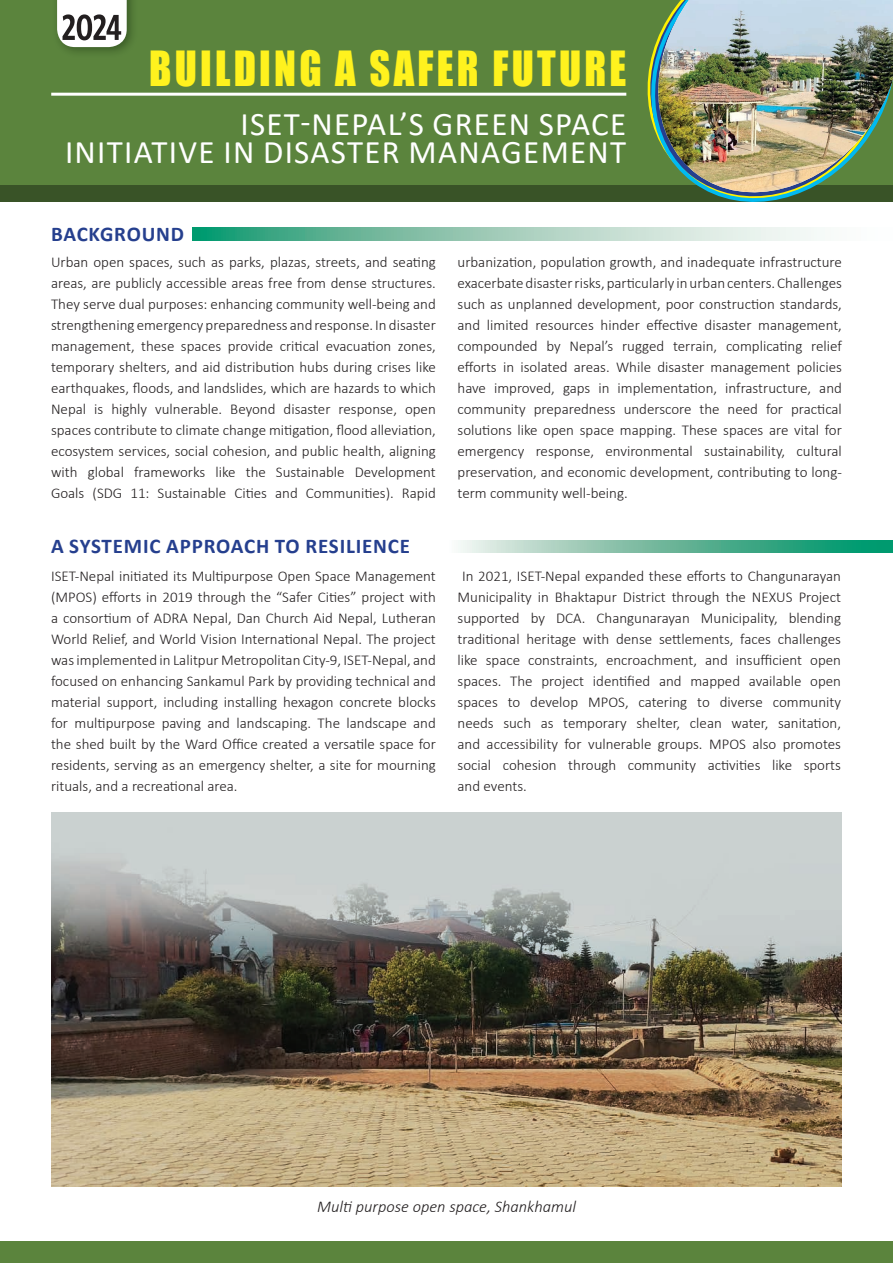
<style>
.page{position:relative;width:893px;height:1263px;background:#fff}
.page>*{position:absolute;margin:0;border:0;box-sizing:border-box;transform-origin:0 0}
.t1{font:44.55px "Impact";letter-spacing:.08em;color:#fff21e;scale:.91 1}
.t2{font:33px/28.5px "Calibri";letter-spacing:.04em;color:#fff;text-align:right}
.t3{font:700 21px "Calibri";letter-spacing:.04em;color:#253f8e}
.t4{font:italic 300 16.5px "Calibri";color:#231f20}
.t5{font:300 15px/21px "Calibri";color:#231f20;text-align:justify}
</style>
<div class="page">
<svg style="left:192px;top:228px;width:625px;height:13px;background:#97cbb7"></svg>
<svg style="left:458px;top:540px;width:435px;height:13px;background:#6aba9f"></svg>
<div style="left:0;top:167px;width:893px;height:35px;background:#395327"></div>
<div style="left:0;top:1241px;width:893px;height:22px;background:#5b843d"></div>
<div style="left:0;top:0;width:893px;height:184px;background:#5b843d"></div>
<img style="left:645px;top:0;width:248px;height:198px">
<hr style="left:51px;top:93px;width:575px;height:3px;background:#fff">
<img style="left:51px;top:813px;width:791px;height:373px">
<svg style="left:57px;top:0;width:70px;height:47px;background:#c3c4c2"></svg>
<h1 class="t1" style="left:149px;top:34px;width:526px">BUILDING A SAFER FUTURE</h1>
<h2 class="t2" style="left:65px;top:109px;width:563px">ISET-NEPAL’S GREEN SPACE<br>INITIATIVE IN DISASTER MANAGEMENT</h2>
<h3 class="t3" style="left:51px;top:219px;width:135px">BACKGROUND</h3>
<p class="t5" style="left:51px;top:251px;width:386px">Urban open spaces, such as parks, plazas, streets, and seating areas, are publicly accessible areas free from dense structures.<br>They serve dual purposes: enhancing community well-being and strengthening emergency preparedness and response. In disaster management, these spaces provide critical evacuation zones, temporary shelters, and aid distribution hubs during crises like earthquakes, floods, and landslides, which are hazards to which Nepal is highly vulnerable. Beyond disaster response, open spaces contribute to climate change mitigation, flood alleviation, ecosystem services, social cohesion, and public health, aligning with global frameworks like the Sustainable Development Goals (SDG 11: Sustainable Cities and Communities). Rapid</p>
<p class="t5" style="left:458px;top:251px;width:386px">urbanization, population growth, and inadequate infrastructure exacerbate disaster risks, particularly in urban centers. Challenges such as unplanned development, poor construction standards, and limited resources hinder effective disaster management, compounded by Nepal’s rugged terrain, complicating relief efforts in isolated areas. While disaster management policies have improved, gaps in implementation, infrastructure, and community preparedness underscore the need for practical solutions like open space mapping. These spaces are vital for emergency response, environmental sustainability, cultural preservation, and economic development, contributing to long&shy;term community well-being.</p>
<h3 class="t3" style="left:51px;top:531px;width:361px">A SYSTEMIC APPROACH TO RESILIENCE</h3>
<p class="t5" style="left:51px;top:566px;width:386px">ISET-Nepal initiated its Multipurpose Open Space Management (MPOS) efforts in 2019 through the “Safer Cities” project with a consortium of ADRA Nepal, Dan Church Aid Nepal, Lutheran World Relief, and World Vision International Nepal. The project was implemented in Lalitpur Metropolitan City-9, ISET-Nepal, and focused on enhancing Sankamul Park by providing technical and material support, including installing hexagon concrete blocks for multipurpose paving and landscaping. The landscape and the shed built by the Ward Office created a versatile space for residents, serving as an emergency shelter, a site for mourning rituals, and a recreational area.</p>
<p class="t5" style="left:458px;top:566px;width:385px;text-indent:5px">In 2021, ISET-Nepal expanded these efforts to Changunarayan Municipality in Bhaktapur District through the NEXUS Project supported by DCA. Changunarayan Municipality, blending traditional heritage with dense settlements, faces challenges like space constraints, encroachment, and insufficient open spaces. The project identified and mapped available open spaces to develop MPOS, catering to diverse community needs such as temporary shelter, clean water, sanitation, and accessibility for vulnerable groups. MPOS also promotes social cohesion through community activities like sports and events.</p>
<p class="t4" style="left:317px;top:1196px;width:260px">Multi purpose open space, Shankhamul</p>
</div>
